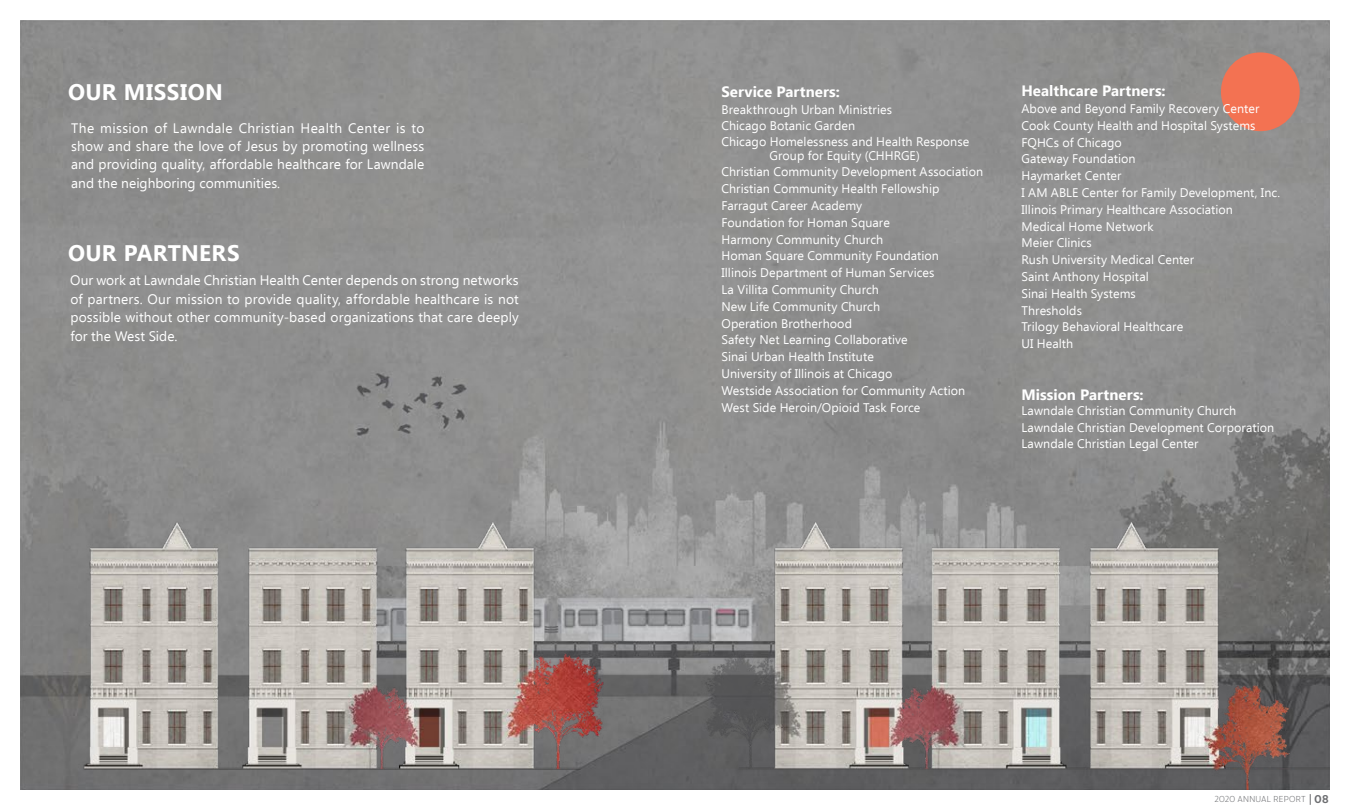
<style>
.page{position:relative;width:1350px;height:810px;background:#fff}
.page>*{position:absolute;margin:0;border:0;box-sizing:border-box;transform-origin:0 0}
.t1{font:700 22.5px "Ebrima";letter-spacing:.015em;color:#fff}
.t2{font:700 15px "Ebrima";letter-spacing:.005em;color:#fff}
.t3{font:13.75px/18.8px "Ebrima";letter-spacing:.005em;color:#fff;text-align:justify}
.t4{font:12.5px/16.8px "Ebrima";letter-spacing:.005em;color:#fff}
.t5{font:300 9px "Ruck Sack";letter-spacing:.025em;color:#6d6e71}
.s1{font-weight:600;font-size:11.62px}
</style>
<div class="page">
<img style="left:20px;top:20px;width:1310px;height:770px">
<div style="left:1221px;top:52px;width:79px;height:79px;background:#f37252;border-radius:50%"></div>
<h1 class="t1" style="left:68px;top:75px;width:157px">OUR MISSION</h1>
<p class="t3" style="left:71px;top:119px;width:355px;line-height:18.1px">The mission of Lawndale Christian Health Center is to show and share the love of Jesus by promoting wellness and providing quality, affordable healthcare for Lawndale and the neighboring communities.</p>
<h1 class="t1" style="left:68px;top:237px;width:173px">OUR PARTNERS</h1>
<p class="t3" style="left:70px;top:270px;width:450px">Our work at Lawndale Christian Health Center depends on strong networks of partners. Our mission to provide quality, affordable healthcare is not possible without other community-based organizations that care deeply for the West Side.</p>
<p class="t2" style="left:722px;top:80px;width:120px">Service Partners:</p>
<p class="t4" style="left:722px;top:101px;width:172px">Breakthrough Urban Ministries<br>Chicago Botanic Garden</p>
<p class="t4" style="left:722px;top:134px;width:249px;line-height:13.8px;text-align:center">Chicago Homelessness and Health Response<br>Group for Equity (CHHRGE)</p>
<p class="t4" style="left:722px;top:163px;width:263px">Christian Community Development Association Christian Community Health Fellowship Farragut Career Academy<br>Foundation for Homan Square<br>Harmony Community Church<br>Homan Square Community Foundation<br>Illinois Department of Human Services<br>La Villita Community Church<br>New Life Community Church<br>Operation Brotherhood<br>Safety Net Learning Collaborative<br>Sinai Urban Health Institute<br>University of Illinois at Chicago<br>Westside Association for Community Action West Side Heroin/Opioid Task Force</p>
<p class="t2" style="left:1022px;top:80px;width:146px">Healthcare Partners:</p>
<p class="t4" style="left:1022px;top:100px;width:260px">Above and Beyond Family Recovery Center<br>Cook County Health and Hospital Systems<br>FQHCs of Chicago<br>Gateway Foundation<br>Haymarket Center<br>I AM ABLE Center for Family Development, Inc.<br>Illinois Primary Healthcare Association<br>Medical Home Network<br>Meier Clinics<br>Rush University Medical Center<br>Saint Anthony Hospital<br>Sinai Health Systems<br>Thresholds<br>Trilogy Behavioral Healthcare<br>UI Health</p>
<p class="t2" style="left:1022px;top:383px;width:124px">Mission Partners:</p>
<p class="t4" style="left:1022px;top:402px;width:254px">Lawndale Christian Community Church<br>Lawndale Christian Development Corporation<br>Lawndale Christian Legal Center</p>
<p class="t5" style="left:1215px;top:793px;width:116px">2020 ANNUAL REPORT <span class="s1">08</span></p>
</div>
